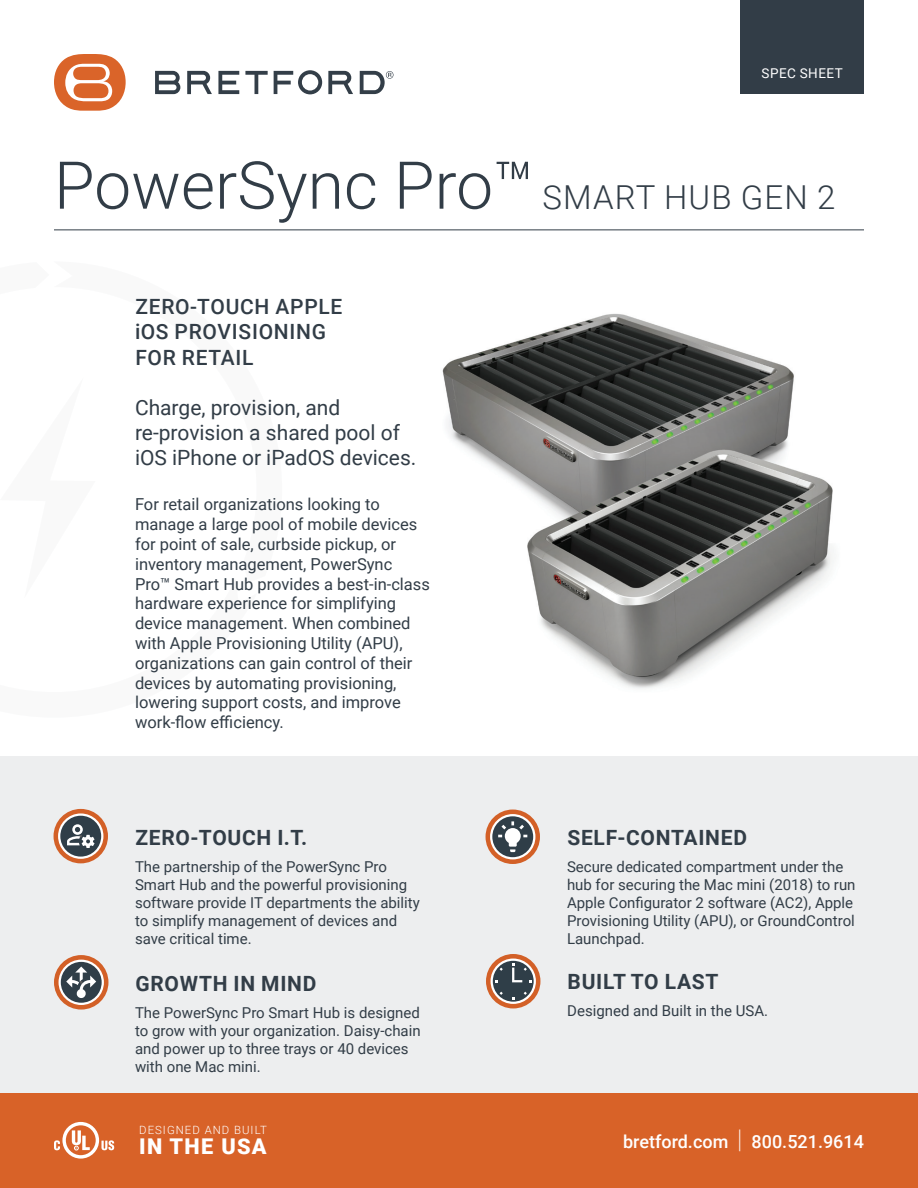
<style>
.page{position:relative;width:918px;height:1188px;background:#fff}
.page>*{position:absolute;margin:0;border:0;box-sizing:border-box;transform-origin:0 0}
.t1{font:300 66px "Roboto";color:#323d47}
.t2{font:900 21.75px "Roboto";letter-spacing:.06em;color:#fff}
.t3{font:21px/25.2px "Roboto";color:#323d47}
.t4{font:700 21px "Roboto";letter-spacing:.035em;color:#323d47}
.t5{font:500 21px/25.2px "Roboto";letter-spacing:.035em;color:#323d47}
.t6{font:500 18px "Roboto";color:#fff}
.t7{font:16.5px/19.8px "Roboto";color:#323d47}
.t8{font:15px/18px "Roboto";color:#323d47}
.t9{font:13.5px "Roboto";letter-spacing:.035em;color:#fff}
.t10{font:300 11.4px "Roboto";letter-spacing:.09em;color:#fff}
.s1{font-size:33px}
.s2{font-weight:300;font-size:25.8px}
</style>
<div class="page">
<svg style="left:187px;top:71px;width:25px;height:23px"></svg>
<svg style="left:274px;top:70px;width:48px;height:24px"></svg>
<svg style="left:218px;top:71px;width:21px;height:23px"></svg>
<svg style="left:245px;top:71px;width:23px;height:23px"></svg>
<svg style="left:155px;top:71px;width:25px;height:23px"></svg>
<svg style="left:328px;top:71px;width:25px;height:23px"></svg>
<svg style="left:54px;top:54px;width:72px;height:57px"></svg>
<svg style="left:360px;top:71px;width:33px;height:23px"></svg>
<div style="left:740px;top:0;width:124px;height:94px;background:#323d47"></div>
<div style="left:0;top:756px;width:918px;height:346px;background:#edeeef"></div>
<div style="left:0;top:1093px;width:918px;height:95px;background:#d86228"></div>
<hr style="left:717px;top:1097px;width:1px;height:37px;background:#fff">
<svg style="left:54px;top:1122px;width:60px;height:37px"></svg>
<hr style="left:54px;top:230px;width:810px;height:1px;background:#323d47">
<div style="left:54px;top:809px;width:54px;height:54px;background:#d36027;border-radius:50%"></div>
<svg style="left:58px;top:813px;width:45px;height:46px"></svg>
<div style="left:54px;top:955px;width:54px;height:55px;background:#d36027;border-radius:50%"></div>
<svg style="left:59px;top:960px;width:45px;height:45px"></svg>
<div style="left:486px;top:954px;width:54px;height:54px;background:#d36027;border-radius:50%"></div>
<svg style="left:491px;top:959px;width:45px;height:45px"></svg>
<img style="left:442px;top:314px;width:392px;height:375px">
<div style="left:486px;top:810px;width:54px;height:54px;background:#d36027;border-radius:50%"></div>
<svg style="left:490px;top:814px;width:45px;height:45px"></svg>
<p class="t9" style="left:762px;top:63px;width:83px">SPEC SHEET</p>
<p class="t1" style="left:54px;top:139px;width:783px">PowerSync Pro™ <span class="s1">SMART HUB GEN 2</span></p>
<p class="t5" style="left:135px;top:293px;width:209px">ZERO-TOUCH APPLE iOS PROVISIONING<br>FOR RETAIL</p>
<p class="t3" style="left:135px;top:394px;width:283px">Charge, provision, and re-provision a shared pool of iOS iPhone or iPadOS devices.</p>
<p class="t7" style="left:135px;top:494px;width:297px">For retail organizations looking to manage a large pool of mobile devices for point of sale, curbside pickup, or inventory management, PowerSync Pro™ Smart Hub provides a best-in-class hardware experience for simplifying device management. When combined with Apple Provisioning Utility (APU), organizations can gain control of their devices by automating provisioning, lowering support costs, and improve work-flow efficiency.</p>
<p class="t4" style="left:135px;top:823px;width:173px">ZERO-TOUCH I.T.</p>
<p class="t8" style="left:135px;top:857px;width:286px">The partnership of the PowerSync Pro Smart Hub and the powerful provisioning software provide IT departments the ability to simplify management of devices and save critical time.</p>
<p class="t4" style="left:135px;top:969px;width:183px">GROWTH IN MIND</p>
<p class="t8" style="left:135px;top:1003px;width:287px">The PowerSync Pro Smart Hub is designed to grow with your organization. Daisy-chain and power up to three trays or 40 devices with one Mac mini.</p>
<p class="t10" style="left:139px;top:1122px;width:129px">DESIGNED AND BUILT</p>
<h2 class="t2" style="left:139px;top:1131px;width:129px">IN THE USA</h2>
<p class="t4" style="left:567px;top:823px;width:181px">SELF-CONTAINED</p>
<p class="t8" style="left:567px;top:857px;width:290px">Secure dedicated compartment under the hub for securing the Mac mini (2018) to run Apple Configurator 2 software (AC2), Apple Provisioning Utility (APU), or GroundControl Launchpad.</p>
<p class="t4" style="left:568px;top:967px;width:153px">BUILT TO LAST</p>
<p class="t8" style="left:567px;top:1002px;width:202px">Designed and Built in the USA.</p>
<p class="t6" style="left:623px;top:1128px;width:242px">bretford.com <span class="s2">|</span> 800.521.9614</p>
</div>
